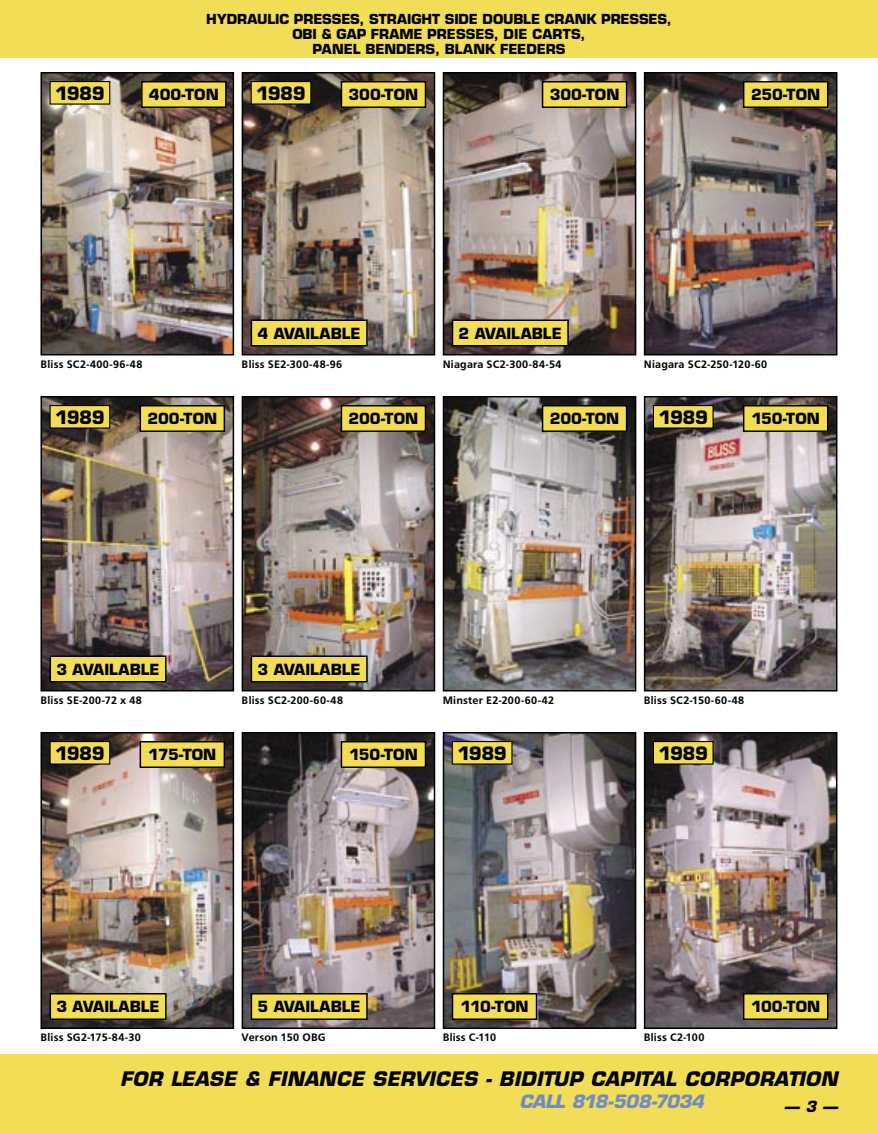
<style>
.page{position:relative;width:878px;height:1134px;background:#fff}
.page>*{position:absolute;margin:0;border:0;box-sizing:border-box;transform-origin:0 0}
.t1{font:700 27px "Eurostile";color:#000}
.t2{font:italic 700 19.5px "Eurostile";letter-spacing:.02em;color:#000}
.t3{font:700 18px "Eurostile";letter-spacing:-.025em;color:#000}
.t4{font:italic 700 18px "Eurostile";letter-spacing:-.035em;color:#718cc4}
.t5{font:700 15px "Eurostile";color:#000}
.t6{font:italic 700 15px "Eurostile";color:#000}
.BANNER_HEADINGS{font:700 13.5px/15px "Eurostile";letter-spacing:-.005em;color:#000;text-align:center}
.t7{font:11.25px "Frugal Sans Bold DTC";letter-spacing:.02em;color:#000}
</style>
<div class="page">
<div style="left:0;top:0;width:878px;height:58px;background:#f2dd57"></div>
<div style="left:0;top:1054px;width:878px;height:80px;background:#f2dd57"></div>
<img style="left:244px;top:75px;width:188px;height:278px">
<div style="left:241px;top:72px;width:194px;height:284px;border:2px solid #000"></div>
<div style="left:251px;top:82px;width:60px;height:22px;background:#f2dd57"></div>
<div style="left:250px;top:81px;width:61px;height:24px;border:1px solid #000"></div>
<div style="left:341px;top:82px;width:84px;height:25px;background:#f2dd57"></div>
<div style="left:340px;top:81px;width:86px;height:27px;border:2px solid #000"></div>
<div style="left:251px;top:320px;width:116px;height:26px;background:#f2dd57"></div>
<div style="left:250px;top:320px;width:117px;height:26px;border:2px solid #000"></div>
<img style="left:445px;top:75px;width:188px;height:278px">
<div style="left:442px;top:72px;width:194px;height:284px;border:2px solid #000"></div>
<div style="left:542px;top:82px;width:84px;height:25px;background:#f2dd57"></div>
<div style="left:541px;top:81px;width:86px;height:27px;border:2px solid #000"></div>
<div style="left:452px;top:320px;width:116px;height:26px;background:#f2dd57"></div>
<div style="left:451px;top:320px;width:117px;height:26px;border:2px solid #000"></div>
<img style="left:646px;top:75px;width:188px;height:278px">
<div style="left:643px;top:72px;width:194px;height:284px;border:2px solid #000"></div>
<div style="left:743px;top:82px;width:84px;height:25px;background:#f2dd57"></div>
<div style="left:742px;top:81px;width:86px;height:27px;border:2px solid #000"></div>
<img style="left:43px;top:399px;width:188px;height:290px">
<div style="left:40px;top:396px;width:194px;height:296px;border:2px solid #000"></div>
<div style="left:50px;top:406px;width:60px;height:22px;background:#f2dd57"></div>
<div style="left:49px;top:405px;width:61px;height:24px;border:1px solid #000"></div>
<div style="left:140px;top:406px;width:84px;height:25px;background:#f2dd57"></div>
<div style="left:139px;top:405px;width:86px;height:27px;border:2px solid #000"></div>
<div style="left:50px;top:656px;width:116px;height:26px;background:#f2dd57"></div>
<div style="left:49px;top:656px;width:117px;height:26px;border:2px solid #000"></div>
<img style="left:244px;top:399px;width:188px;height:290px">
<div style="left:241px;top:396px;width:194px;height:296px;border:2px solid #000"></div>
<div style="left:341px;top:406px;width:84px;height:25px;background:#f2dd57"></div>
<div style="left:340px;top:405px;width:86px;height:27px;border:2px solid #000"></div>
<div style="left:251px;top:656px;width:116px;height:26px;background:#f2dd57"></div>
<div style="left:250px;top:656px;width:117px;height:26px;border:2px solid #000"></div>
<img style="left:445px;top:399px;width:188px;height:290px">
<div style="left:442px;top:396px;width:194px;height:296px;border:2px solid #000"></div>
<div style="left:542px;top:406px;width:84px;height:25px;background:#f2dd57"></div>
<div style="left:541px;top:405px;width:86px;height:27px;border:2px solid #000"></div>
<img style="left:646px;top:399px;width:188px;height:290px">
<div style="left:643px;top:396px;width:194px;height:296px;border:2px solid #000"></div>
<div style="left:743px;top:406px;width:84px;height:25px;background:#f2dd57"></div>
<div style="left:742px;top:405px;width:86px;height:27px;border:2px solid #000"></div>
<div style="left:653px;top:406px;width:60px;height:22px;background:#f2dd57"></div>
<div style="left:652px;top:405px;width:61px;height:24px;border:1px solid #000"></div>
<img style="left:43px;top:735px;width:188px;height:291px">
<div style="left:40px;top:732px;width:194px;height:297px;border:2px solid #000"></div>
<div style="left:50px;top:742px;width:60px;height:22px;background:#f2dd57"></div>
<div style="left:49px;top:741px;width:61px;height:24px;border:1px solid #000"></div>
<div style="left:140px;top:742px;width:84px;height:25px;background:#f2dd57"></div>
<div style="left:139px;top:741px;width:86px;height:27px;border:2px solid #000"></div>
<div style="left:50px;top:994px;width:116px;height:25px;background:#f2dd57"></div>
<div style="left:49px;top:993px;width:117px;height:27px;border:2px solid #000"></div>
<img style="left:244px;top:735px;width:188px;height:291px">
<div style="left:241px;top:732px;width:194px;height:297px;border:2px solid #000"></div>
<div style="left:341px;top:742px;width:84px;height:25px;background:#f2dd57"></div>
<div style="left:340px;top:741px;width:86px;height:27px;border:2px solid #000"></div>
<div style="left:251px;top:994px;width:116px;height:25px;background:#f2dd57"></div>
<div style="left:250px;top:993px;width:117px;height:27px;border:2px solid #000"></div>
<img style="left:445px;top:735px;width:188px;height:291px">
<div style="left:442px;top:732px;width:194px;height:297px;border:2px solid #000"></div>
<div style="left:452px;top:742px;width:60px;height:22px;background:#f2dd57"></div>
<div style="left:451px;top:741px;width:61px;height:24px;border:1px solid #000"></div>
<div style="left:452px;top:994px;width:84px;height:25px;background:#f2dd57"></div>
<div style="left:451px;top:993px;width:86px;height:27px;border:2px solid #000"></div>
<img style="left:646px;top:735px;width:188px;height:291px">
<div style="left:643px;top:732px;width:194px;height:297px;border:2px solid #000"></div>
<div style="left:653px;top:742px;width:60px;height:22px;background:#f2dd57"></div>
<div style="left:652px;top:741px;width:61px;height:24px;border:1px solid #000"></div>
<div style="left:743px;top:994px;width:84px;height:25px;background:#f2dd57"></div>
<div style="left:742px;top:993px;width:86px;height:27px;border:2px solid #000"></div>
<img style="left:43px;top:75px;width:188px;height:278px">
<div style="left:40px;top:72px;width:194px;height:284px;border:2px solid #000"></div>
<div style="left:142px;top:82px;width:84px;height:25px;background:#f2dd57"></div>
<div style="left:141px;top:81px;width:85px;height:27px;border:2px solid #000"></div>
<div style="left:50px;top:82px;width:60px;height:22px;background:#f2dd57"></div>
<div style="left:49px;top:81px;width:61px;height:24px;border:1px solid #000"></div>
<p class="BANNER_HEADINGS" style="left:206px;top:11px;width:467px">HYDRAULIC PRESSES, STRAIGHT SIDE DOUBLE CRANK PRESSES,<br>OBI &amp; GAP FRAME PRESSES, DIE CARTS,<br>PANEL BENDERS, BLANK FEEDERS</p>
<p class="t3" style="left:55px;top:82px;width:51px">1989</p>
<p class="t5" style="left:149px;top:85px;width:71px">400-TON</p>
<p class="t3" style="left:256px;top:82px;width:51px">1989</p>
<p class="t5" style="left:348px;top:85px;width:71px">300-TON</p>
<p class="t5" style="left:549px;top:85px;width:71px">300-TON</p>
<p class="t5" style="left:751px;top:85px;width:71px">250-TON</p>
<p class="t5" style="left:257px;top:324px;width:105px">4 AVAILABLE</p>
<p class="t5" style="left:458px;top:324px;width:105px">2 AVAILABLE</p>
<p class="t7" style="left:40px;top:357px;width:103px">Bliss SC2-400-96-48</p>
<p class="t7" style="left:242px;top:357px;width:102px">Bliss SE2-300-48-96</p>
<p class="t7" style="left:442px;top:357px;width:120px">Niagara SC2-300-84-54</p>
<p class="t7" style="left:643px;top:357px;width:125px">Niagara SC2-250-120-60</p>
<p class="t1" style="left:55px;top:401px;width:76px">1989</p>
<p class="t3" style="left:55px;top:406px;width:51px">1989</p>
<p class="t5" style="left:147px;top:409px;width:71px">200-TON</p>
<p class="t5" style="left:348px;top:409px;width:71px">200-TON</p>
<p class="t5" style="left:549px;top:409px;width:71px">200-TON</p>
<p class="t3" style="left:658px;top:406px;width:51px">1989</p>
<p class="t5" style="left:751px;top:409px;width:70px">150-TON</p>
<p class="t3" style="left:59px;top:654px;width:84px">200-TON</p>
<p class="t5" style="left:56px;top:660px;width:105px">3 AVAILABLE</p>
<p class="t5" style="left:257px;top:660px;width:105px">3 AVAILABLE</p>
<p class="t7" style="left:40px;top:693px;width:103px">Bliss SE-200-72 x 48</p>
<p class="t7" style="left:241px;top:693px;width:103px">Bliss SC2-200-60-48</p>
<p class="t7" style="left:442px;top:693px;width:113px">Minster E2-200-60-42</p>
<p class="t7" style="left:643px;top:693px;width:102px">Bliss SC2-150-60-48</p>
<p class="t3" style="left:55px;top:742px;width:51px">1989</p>
<p class="t5" style="left:148px;top:745px;width:70px">175-TON</p>
<p class="t5" style="left:349px;top:745px;width:70px">150-TON</p>
<p class="t3" style="left:457px;top:742px;width:51px">1989</p>
<p class="t3" style="left:658px;top:742px;width:51px">1989</p>
<p class="t3" style="left:60px;top:990px;width:82px">175-TON</p>
<p class="t5" style="left:56px;top:997px;width:105px">3 AVAILABLE</p>
<p class="t7" style="left:40px;top:1031px;width:102px">Bliss SG2-175-84-30</p>
<p class="t5" style="left:257px;top:997px;width:105px">5 AVAILABLE</p>
<p class="t7" style="left:241px;top:1031px;width:86px">Verson 150 OBG</p>
<p class="t5" style="left:460px;top:997px;width:70px">110-TON</p>
<p class="t7" style="left:442px;top:1031px;width:55px">Bliss C-110</p>
<p class="t7" style="left:643px;top:1031px;width:62px">Bliss C2-100</p>
<p class="t5" style="left:751px;top:997px;width:70px">100-TON</p>
<p class="t2" style="left:120px;top:1066px;width:719px">FOR LEASE &amp; FINANCE SERVICES - BIDITUP CAPITAL CORPORATION</p>
<p class="t4" style="left:519px;top:1090px;width:186px">CALL 818-508-7034</p>
<p class="t6" style="left:784px;top:1097px;width:55px">— 3 —</p>
</div>
